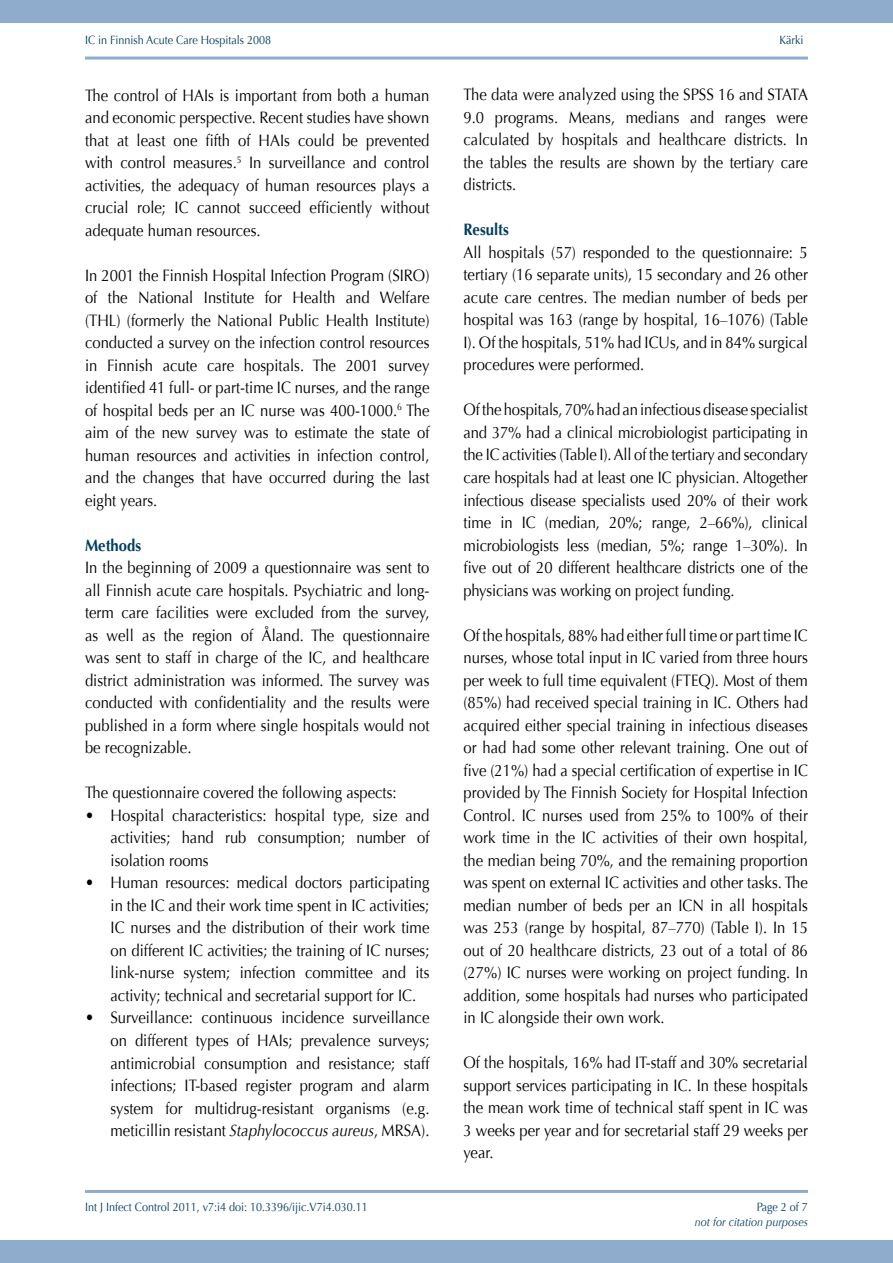
<style>
.page{position:relative;width:893px;height:1263px;background:#fff}
.page>*{position:absolute;margin:0;border:0;box-sizing:border-box;transform-origin:0 0}
.t1{font:16.5px/22.5px "Optima";color:#000;text-align:justify;scale:.9 1}
.t2{font:700 16.5px "Optima";color:#003e61;scale:.9 1}
.t3{font:12px "Optima";color:#003e61;scale:.9 1}
.t4{font:italic 12px "Optima";color:#003e61;scale:.9 1}
.s1{font-style:italic}
</style>
<div class="page">
<div style="left:0;top:0;width:893px;height:23px;background:#8faccd"></div>
<div style="left:0;top:1240px;width:893px;height:23px;background:#8faccd"></div>
<hr style="left:85px;top:1190px;width:723px;height:3px;background:#8faccd">
<hr style="left:85px;top:57px;width:723px;height:3px;background:#8faccd">
<p class="t3" style="left:85px;top:33px;width:208px">IC in Finnish Acute Care Hospitals 2008</p>
<p class="t3" style="left:780px;top:33px;width:28px">Kärki</p>
<p class="t1" style="left:85px;top:84px;width:384px">The control of HAIs is important from both a human and economic perspective. Recent studies have shown that at least one fifth of HAIs could be prevented with control measures.<sup>5</sup> In surveillance and control activities, the adequacy of human resources plays a crucial role; IC cannot succeed efficiently without adequate human resources.</p>
<p class="t1" style="left:85px;top:264px;width:384px">In 2001 the Finnish Hospital Infection Program (SIRO) of the National Institute for Health and Welfare (THL) (formerly the National Public Health Institute) conducted a survey on the infection control resources in Finnish acute care hospitals. The 2001 survey identified 41 full- or part-time IC nurses, and the range of hospital beds per an IC nurse was 400-1000.<sup>6</sup> The aim of the new survey was to estimate the state of human resources and activities in infection control, and the changes that have occurred during the last eight years.</p>
<p class="t2" style="left:85px;top:536px;width:64px">Methods</p>
<p class="t1" style="left:85px;top:557px;width:384px">In the beginning of 2009 a questionnaire was sent to all Finnish acute care hospitals. Psychiatric and long&shy;term care facilities were excluded from the survey, as well as the region of Åland. The questionnaire was sent to staff in charge of the IC, and healthcare district administration was informed. The survey was conducted with confidentiality and the results were published in a form where single hospitals would not be recognizable.</p>
<p class="t1" style="left:85px;top:782px;width:348px">The questionnaire covered the following aspects:</p>
<p class="t1" style="left:111px;top:804px;width:356px;text-indent:-25px">• Hospital characteristics: hospital type, size and activities; hand rub consumption; number of isolation rooms</p>
<p class="t1" style="left:111px;top:872px;width:356px;text-indent:-25px">• Human resources: medical doctors participating in the IC and their work time spent in IC activities; IC nurses and the distribution of their work time on different IC activities; the training of IC nurses; link-nurse system; infection committee and its activity; technical and secretarial support for IC.</p>
<p class="t1" style="left:111px;top:1007px;width:356px;text-indent:-25px">• Surveillance: continuous incidence surveillance on different types of HAIs; prevalence surveys; antimicrobial consumption and resistance; staff infections; IT-based register program and alarm system for multidrug-resistant organisms (e.g. meticillin resistant <span class="s1">Staphylococcus aureus</span>, MRSA).</p>
<p class="t1" style="left:463px;top:84px;width:384px">The data were analyzed using the SPSS 16 and STATA 9.0 programs. Means, medians and ranges were calculated by hospitals and healthcare districts. In the tables the results are shown by the tertiary care districts.</p>
<p class="t2" style="left:463px;top:220px;width:52px">Results</p>
<p class="t1" style="left:463px;top:241px;width:384px">All hospitals (57) responded to the questionnaire: 5 tertiary (16 separate units), 15 secondary and 26 other acute care centres. The median number of beds per hospital was 163 (range by hospital, 16–1076) (Table I). Of the hospitals, 51% had ICUs, and in 84% surgical procedures were performed.</p>
<p class="t1" style="left:463px;top:399px;width:384px">Of the hospitals, 70% had an infectious disease specialist and 37% had a clinical microbiologist participating in the IC activities (Table I). All of the tertiary and secondary care hospitals had at least one IC physician. Altogether infectious disease specialists used 20% of their work time in IC (median, 20%; range, 2–66%), clinical microbiologists less (median, 5%; range 1–30%). In five out of 20 different healthcare districts one of the physicians was working on project funding.</p>
<p class="t1" style="left:463px;top:624px;width:384px">Of the hospitals, 88% had either full time or part time IC nurses, whose total input in IC varied from three hours per week to full time equivalent (FTEQ). Most of them (85%) had received special training in IC. Others had acquired either special training in infectious diseases or had had some other relevant training. One out of five (21%) had a special certification of expertise in IC provided by The Finnish Society for Hospital Infection Control. IC nurses used from 25% to 100% of their work time in the IC activities of their own hospital, the median being 70%, and the remaining proportion was spent on external IC activities and other tasks. The median number of beds per an ICN in all hospitals was 253 (range by hospital, 87–770) (Table I). In 15 out of 20 healthcare districts, 23 out of a total of 86 (27%) IC nurses were working on project funding. In addition, some hospitals had nurses who participated in IC alongside their own work.</p>
<p class="t1" style="left:463px;top:1051px;width:384px">Of the hospitals, 16% had IT-staff and 30% secretarial support services participating in IC. In these hospitals the mean work time of technical staff spent in IC was 3 weeks per year and for secretarial staff 29 weeks per year.</p>
<p class="t3" style="left:85px;top:1200px;width:316px">Int J Infect Control 2011, v7:i4 doi: 10.3396/ijic.V7i4.030.11</p>
<p class="t3" style="left:757px;top:1200px;width:58px">Page 2 of 7</p>
<p class="t4" style="left:695px;top:1215px;width:127px">not for citation purposes</p>
</div>
